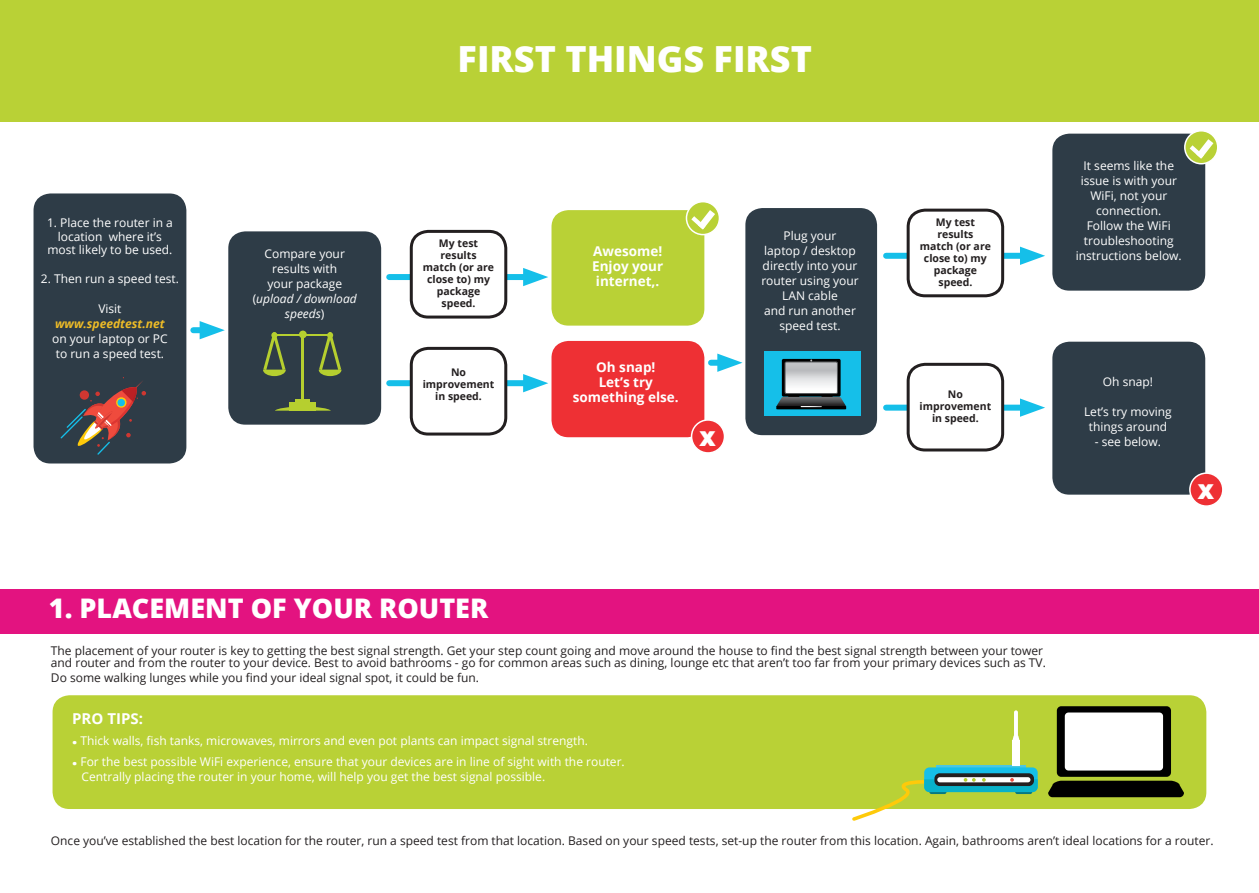
<style>
.page{position:relative;width:1259px;height:893px;background:#fff}
.page>*{position:absolute;margin:0;border:0;box-sizing:border-box;transform-origin:0 0}
.t1{font:800 36px "Open Sans";color:#fff}
.t2{font:800 27px "Open Sans";color:#fff}
.t3{font:900 21px "Montserrat";color:#fff}
.t4{font:700 15px "Open Sans";color:#fff}
.t5{font:700 13.5px/15px "Open Sans";color:#fff;text-align:justify}
.t6{font:12px/15px "Open Sans";color:#fff;text-align:center}
.t7{font:12px/12px "Open Sans";color:#231f20}
.t8{font:italic 700 12px "Open Sans";color:#eebc27}
.t9{font:700 10.5px/12px "Open Sans";color:#231f20;text-align:center}
.s1{font-style:italic}
.s2{font-weight:800;font-size:18px}
</style>
<div class="page">
<div style="left:389px;top:274px;width:144px;height:6px;background:#15bfe9"></div>
<svg style="left:523px;top:268px;width:25px;height:18px"></svg>
<div style="left:389px;top:380px;width:144px;height:6px;background:#15bfe9"></div>
<svg style="left:523px;top:374px;width:25px;height:18px"></svg>
<div style="left:34px;top:193px;width:152px;height:270px;background:#2e3c47;border-radius:17px"></div>
<div style="left:228px;top:231px;width:153px;height:194px;background:#2e3c47;border-radius:17px"></div>
<div style="left:1052px;top:342px;width:153px;height:153px;background:#2e3c47;border-radius:17px"></div>
<div style="left:1052px;top:134px;width:153px;height:157px;background:#2e3c47;border-radius:17px"></div>
<div style="left:745px;top:208px;width:132px;height:227px;background:#2e3c47;border-radius:17px"></div>
<div style="left:551px;top:341px;width:153px;height:96px;background:#ee3034;border-radius:17px"></div>
<div style="left:551px;top:210px;width:153px;height:116px;background:#b9d136;border-radius:17px"></div>
<div style="left:0;top:0;width:1259px;height:121px;background:#b9d136"></div>
<div style="left:193px;top:327px;width:17px;height:6px;background:#15bfe9"></div>
<svg style="left:200px;top:321px;width:25px;height:18px"></svg>
<div style="left:711px;top:360px;width:16px;height:6px;background:#15bfe9"></div>
<svg style="left:717px;top:354px;width:25px;height:18px"></svg>
<div style="left:886px;top:253px;width:144px;height:6px;background:#15bfe9"></div>
<svg style="left:1020px;top:247px;width:25px;height:18px"></svg>
<div style="left:886px;top:405px;width:144px;height:6px;background:#15bfe9"></div>
<svg style="left:1020px;top:398px;width:25px;height:19px"></svg>
<div style="left:908px;top:364px;width:94px;height:86px;background:#fff;border-radius:17px"></div>
<div style="left:906px;top:363px;width:98px;height:88px;border:3px solid #231f20;border-radius:17px"></div>
<div style="left:908px;top:210px;width:94px;height:86px;background:#fff;border-radius:17px"></div>
<div style="left:906px;top:209px;width:98px;height:88px;border:3px solid #231f20;border-radius:17px"></div>
<div style="left:0;top:589px;width:1259px;height:45px;background:#e31380"></div>
<div style="left:411px;top:348px;width:95px;height:86px;background:#fff;border-radius:17px"></div>
<div style="left:410px;top:347px;width:97px;height:89px;border:3px solid #231f20;border-radius:17px"></div>
<div style="left:411px;top:231px;width:95px;height:86px;background:#fff;border-radius:17px"></div>
<div style="left:410px;top:230px;width:97px;height:89px;border:3px solid #231f20;border-radius:17px"></div>
<svg style="left:61px;top:377px;width:85px;height:78px"></svg>
<div style="left:290px;top:402px;width:26px;height:9px;background:#b6cf2f"></div>
<div style="left:295px;top:399px;width:15px;height:6px;background:#b6cf2f"></div>
<hr style="left:301px;top:333px;width:3px;height:69px;background:#b6cf2f">
<div style="left:299px;top:331px;width:8px;height:7px;background:#b6cf2f;border-radius:50%"></div>
<hr style="left:273px;top:334px;width:59px;height:1px;background:#b6cf2f">
<svg style="left:263px;top:332px;width:25px;height:44px"></svg>
<svg style="left:317px;top:332px;width:25px;height:44px"></svg>
<svg style="left:275px;top:407px;width:56px;height:4px"></svg>
<div style="left:764px;top:351px;width:96px;height:65px;background:#15bfe9"></div>
<svg style="left:776px;top:359px;width:70px;height:50px;background:#778f96"></svg>
<div style="left:691px;top:420px;width:33px;height:33px;background:#ee3034;border-radius:50%"></div>
<div style="left:691px;top:419px;width:34px;height:35px;border:2px solid #fff;border-radius:50%"></div>
<svg style="left:686px;top:202px;width:33px;height:33px"></svg>
<div style="left:686px;top:201px;width:34px;height:34px;border:2px solid #fff;border-radius:50%"></div>
<svg style="left:691px;top:210px;width:24px;height:19px"></svg>
<div style="left:1189px;top:473px;width:33px;height:33px;background:#ee3034;border-radius:50%"></div>
<div style="left:1189px;top:472px;width:34px;height:35px;border:2px solid #fff;border-radius:50%"></div>
<svg style="left:1184px;top:131px;width:33px;height:33px"></svg>
<div style="left:1184px;top:130px;width:34px;height:34px;border:2px solid #fff;border-radius:50%"></div>
<svg style="left:1189px;top:139px;width:24px;height:20px"></svg>
<div style="left:53px;top:695px;width:1153px;height:114px;background:#b9d136;border-radius:17px"></div>
<hr style="left:936px;top:766px;width:89px;height:3px;background:#4ac6e2">
<div style="left:924px;top:767px;width:113px;height:25px;background:#15bfe9;border-radius:5px"></div>
<div style="left:934px;top:773px;width:100px;height:13px;background:#231f20;border-radius:5px"></div>
<div style="left:937px;top:777px;width:93px;height:5px;background:#d9d8d8;border-radius:3px"></div>
<svg style="left:852px;top:778px;width:185px;height:43px"></svg>
<div style="left:1012px;top:741px;width:7px;height:25px;background:#fff"></div>
<hr style="left:1014px;top:710px;width:4px;height:28px;background:#fff;border-radius:2px">
<svg style="left:1012px;top:736px;width:7px;height:5px"></svg>
<div style="left:1056px;top:706px;width:115px;height:71px;background:#000;border-radius:4px"></div>
<div style="left:1064px;top:712px;width:99px;height:58px;background:#fff;border-radius:4px"></div>
<div style="left:1048px;top:781px;width:136px;height:16px;background:#000"></div>
<p class="t6" style="left:47px;top:216px;width:127px;line-height:13.5px">1. Place the router in a location where it’s most likely to be used.</p>
<p class="t6" style="left:41px;top:271px;width:140px">2. Then run a speed test.</p>
<p class="t6" style="left:98px;top:301px;width:25px">Visit</p>
<p class="t8" style="left:55px;top:315px;width:111px">www.speedtest.net</p>
<p class="t6" style="left:52px;top:331px;width:117px;text-align:left">on your laptop or PC to run a speed test.</p>
<p class="t6" style="left:253px;top:246px;width:105px">Compare your results with<br>your package (<span class="s1">upload / download speeds</span>)</p>
<h1 class="t1" style="left:457px;top:32px;width:356px">FIRST THINGS FIRST</h1>
<p class="t9" style="left:423px;top:237px;width:73px">My test results match (or are close to) my package speed.</p>
<p class="t9" style="left:423px;top:365px;width:73px">No improvement in speed.</p>
<p class="t5" style="left:592px;top:243px;width:73px">Awesome!<br>Enjoy your internet,.</p>
<p class="t5" style="left:573px;top:360px;width:107px;text-align:center">Oh snap!<br>Let’s try something else.</p>
<h3 class="t3" style="left:699px;top:421px;width:18px">X</h3>
<p class="t6" style="left:761px;top:228px;width:99px">Plug your<br>laptop / desktop directly into your router using your<br>LAN cable<br>and run another speed test.</p>
<p class="t9" style="left:920px;top:216px;width:73px">My test results match (or are close to) my package speed.</p>
<p class="t9" style="left:919px;top:388px;width:73px">No improvement in speed.</p>
<p class="t6" style="left:1075px;top:158px;width:107px">It seems like the issue is with your<br>WiFi, not your connection.<br>Follow the WiFi troubleshooting instructions below.</p>
<p class="t6" style="left:1103px;top:374px;width:52px">Oh snap!</p>
<p class="t6" style="left:1084px;top:404px;width:89px">Let’s try moving things around</p>
<p class="t6" style="left:1094px;top:434px;width:68px">- see below.</p>
<h3 class="t3" style="left:1198px;top:474px;width:18px">X</h3>
<h2 class="t2" style="left:49px;top:588px;width:441px">1. PLACEMENT OF YOUR ROUTER</h2>
<p class="t7" style="left:51px;top:644px;width:996px">The placement of your router is key to getting the best signal strength. Get your step count going and move around the house to find the best signal strength between your tower and router and from the router to your device. Best to avoid bathrooms - go for common areas such as dining, lounge etc that aren’t too far from your primary devices such as TV.</p>
<p class="t7" style="left:51px;top:671px;width:430px">Do some walking lunges while you find your ideal signal spot, it could be fun.</p>
<p class="t4" style="left:72px;top:708px;width:72px">PRO TIPS:</p>
<p class="t6" style="left:72px;top:730px;width:554px;line-height:21px;text-align:left"><span class="s2">.</span> Thick walls, fish tanks, microwaves, mirrors and even pot plants can impact signal strength.<br><span class="s2">.</span> For the best possible WiFi experience, ensure that your devices are in line of sight with the router.</p>
<p class="t6" style="left:82px;top:769px;width:465px">Centrally placing the router in your home, will help you get the best signal possible.</p>
<p class="t7" style="left:51px;top:835px;width:1164px">Once you’ve established the best location for the router, run a speed test from that location. Based on your speed tests, set-up the router from this location. Again, bathrooms aren’t ideal locations for a router.</p>
</div>
